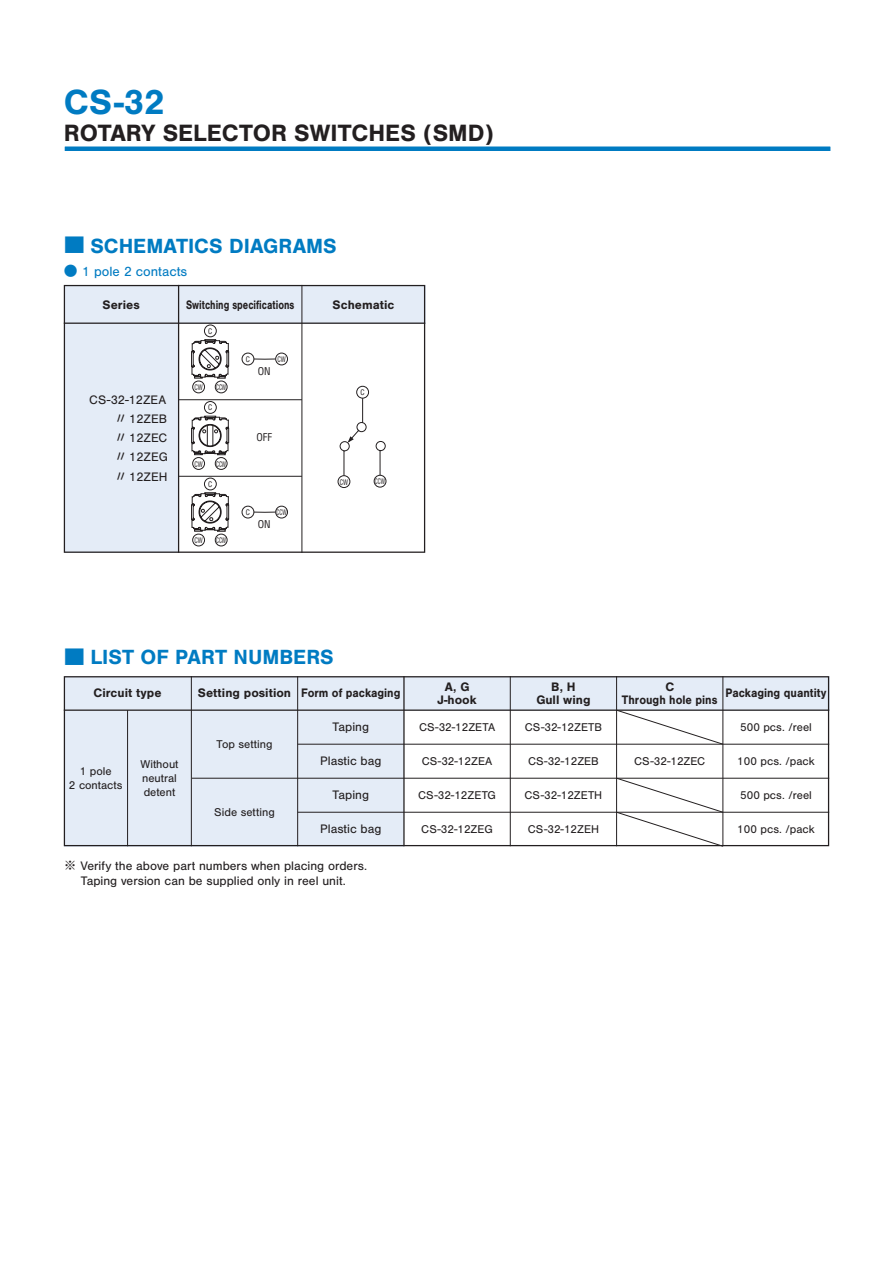
<style>
.page{position:relative;width:893px;height:1263px;background:#fff}
.page>*{position:absolute;margin:0;border:0;box-sizing:border-box;transform-origin:0 0}
.t1{font:700 36.15px "Nimbus San";color:#007bc2}
.t2{font:700 24.45px "Nimbus San";color:#231f20}
.t3{font:700 21.3px "Nimbus San";color:#007bc2}
.t4{font:13.8px "Nimbus San";color:#007bc2}
.t5{font:12.75px/19.2px "Nimbus San";color:#231f20;text-align:justify}
.t6{font:700 12.75px/13.8px "Nimbus San";color:#231f20;text-align:center}
.t7{font:700 12.75px "Nimbus San";color:#231f20;scale:.9 1}
.t8{font:700 12.75px "Nimbus San";color:#231f20;scale:.76 1}
.t9{font:11.7px/13.8px "Nimbus San";color:#231f20;text-align:center}
.t10{font:condensed 10.5px "Helvetica";color:#231f20}
.t11{font:condensed 7.5px "Helvetica";color:#231f20;scale:.7 1}
.t12{font:condensed 7.5px "Helvetica";color:#231f20;scale:.8 1}
.t13{font:condensed 7.5px "Helvetica";color:#231f20}
.s1{font-family:"UD Shin Go Pro";font-weight:500;font-size:19.2px}
.s2{font-family:"UD Shin Go Pro"}
</style>
<div class="page">
<div style="left:64px;top:285px;width:115px;height:38px;background:#e4ecf7"></div>
<div style="left:64px;top:323px;width:115px;height:230px;background:#e4ecf7"></div>
<div style="left:179px;top:285px;width:123px;height:38px;background:#e4ecf7"></div>
<div style="left:302px;top:285px;width:123px;height:38px;background:#e4ecf7"></div>
<svg style="left:339px;top:399px;width:47px;height:78px"></svg>
<div style="left:356px;top:386px;width:13px;height:13px;border:1px solid #231f20;border-radius:50%"></div>
<div style="left:275px;top:353px;width:13px;height:12px;border:1px solid #231f20;border-radius:50%"></div>
<div style="left:192px;top:534px;width:13px;height:12px;border:1px solid #231f20;border-radius:50%"></div>
<div style="left:215px;top:534px;width:13px;height:12px;border:1px solid #231f20;border-radius:50%"></div>
<div style="left:338px;top:475px;width:12px;height:13px;border:1px solid #231f20;border-radius:50%"></div>
<div style="left:374px;top:475px;width:12px;height:13px;border:1px solid #231f20;border-radius:50%"></div>
<div style="left:275px;top:506px;width:13px;height:12px;border:1px solid #231f20;border-radius:50%"></div>
<svg style="left:191px;top:324px;width:85px;height:208px"></svg>
<hr style="left:64px;top:323px;width:361px;height:1px;background:#231f20">
<hr style="left:179px;top:399px;width:123px;height:1px;background:#231f20">
<hr style="left:179px;top:476px;width:123px;height:1px;background:#231f20">
<hr style="left:178px;top:285px;width:1px;height:268px;background:#231f20">
<hr style="left:302px;top:285px;width:1px;height:268px;background:#231f20">
<div style="left:64px;top:676px;width:127px;height:34px;background:#e4ecf7"></div>
<div style="left:64px;top:710px;width:64px;height:136px;background:#e4ecf7"></div>
<div style="left:128px;top:710px;width:63px;height:136px;background:#e4ecf7"></div>
<div style="left:191px;top:676px;width:107px;height:34px;background:#e4ecf7"></div>
<div style="left:191px;top:710px;width:107px;height:68px;background:#e4ecf7"></div>
<div style="left:191px;top:778px;width:107px;height:68px;background:#e4ecf7"></div>
<div style="left:298px;top:676px;width:106px;height:34px;background:#e4ecf7"></div>
<div style="left:298px;top:710px;width:106px;height:34px;background:#e4ecf7"></div>
<div style="left:298px;top:744px;width:106px;height:34px;background:#e4ecf7"></div>
<div style="left:298px;top:778px;width:106px;height:34px;background:#e4ecf7"></div>
<div style="left:298px;top:812px;width:106px;height:34px;background:#e4ecf7"></div>
<div style="left:404px;top:676px;width:106px;height:34px;background:#e4ecf7"></div>
<div style="left:617px;top:676px;width:106px;height:34px;background:#e4ecf7"></div>
<div style="left:510px;top:676px;width:107px;height:34px;background:#e4ecf7"></div>
<div style="left:723px;top:676px;width:106px;height:34px;background:#e4ecf7"></div>
<hr style="left:64px;top:709px;width:765px;height:2px;background:#231f20">
<hr style="left:298px;top:812px;width:531px;height:1px;background:#231f20">
<hr style="left:192px;top:778px;width:637px;height:1px;background:#231f20">
<hr style="left:191px;top:676px;width:1px;height:170px;background:#231f20">
<hr style="left:127px;top:710px;width:1px;height:136px;background:#231f20">
<hr style="left:297px;top:676px;width:1px;height:170px;background:#231f20">
<hr style="left:403px;top:676px;width:2px;height:170px;background:#231f20">
<hr style="left:510px;top:676px;width:1px;height:170px;background:#231f20">
<hr style="left:616px;top:676px;width:1px;height:170px;background:#231f20">
<hr style="left:723px;top:676px;width:1px;height:170px;background:#231f20">
<div style="left:64px;top:285px;width:361px;height:268px;border:1px solid #231f20"></div>
<svg style="left:616px;top:710px;width:107px;height:34px"></svg>
<svg style="left:616px;top:778px;width:107px;height:69px"></svg>
<hr style="left:298px;top:744px;width:531px;height:1px;background:#231f20">
<div style="left:64px;top:676px;width:765px;height:170px;border:1px solid #231f20"></div>
<hr style="left:65px;top:147px;width:765px;height:4px;background:#007bc2">
<h1 class="t1" style="left:64px;top:82px;width:102px">CS-32</h1>
<h2 class="t2" style="left:64px;top:119px;width:432px">ROTARY SELECTOR SWITCHES (SMD)</h2>
<h3 class="t3" style="left:64px;top:234px;width:274px"><span class="s1">■</span> SCHEMATICS DIAGRAMS</h3>
<p class="t4" style="left:64px;top:264px;width:125px"><span class="s2">●</span> 1 pole 2 contacts</p>
<p class="t6" style="left:103px;top:298px;width:39px">Series</p>
<p class="t8" style="left:186px;top:298px;width:144px">Switching specifications</p>
<p class="t6" style="left:333px;top:298px;width:63px">Schematic</p>
<p class="t13" style="left:208px;top:326px;width:6px">C</p>
<p class="t5" style="left:115px;top:390px;width:55px;text-indent:-25px">CS-32-12ZEA<span class="s2">〃</span> 12ZEB<span class="s2">〃</span> 12ZEC<span class="s2">〃</span> 12ZEG<span class="s2">〃</span> 12ZEH</p>
<p class="t12" style="left:194px;top:383px;width:12px">CW</p>
<p class="t11" style="left:216px;top:383px;width:16px">CCW</p>
<p class="t13" style="left:208px;top:403px;width:6px">C</p>
<p class="t12" style="left:194px;top:459px;width:12px">CW</p>
<p class="t11" style="left:216px;top:459px;width:16px">CCW</p>
<p class="t13" style="left:208px;top:480px;width:6px">C</p>
<p class="t12" style="left:194px;top:536px;width:12px">CW</p>
<p class="t11" style="left:216px;top:536px;width:16px">CCW</p>
<p class="t13" style="left:246px;top:355px;width:6px">C</p>
<p class="t12" style="left:277px;top:355px;width:12px">CW</p>
<p class="t10" style="left:258px;top:364px;width:14px">ON</p>
<p class="t10" style="left:256px;top:430px;width:17px">OFF</p>
<p class="t13" style="left:246px;top:508px;width:6px">C</p>
<p class="t11" style="left:276px;top:508px;width:16px">CCW</p>
<p class="t10" style="left:258px;top:517px;width:14px">ON</p>
<p class="t13" style="left:361px;top:388px;width:6px">C</p>
<p class="t12" style="left:340px;top:477px;width:12px">CW</p>
<p class="t11" style="left:375px;top:477px;width:16px">CCW</p>
<h3 class="t3" style="left:64px;top:645px;width:271px"><span class="s1">■</span> LIST OF PART NUMBERS</h3>
<p class="t6" style="left:94px;top:686px;width:69px">Circuit type</p>
<p class="t6" style="left:198px;top:686px;width:95px">Setting position</p>
<p class="t7" style="left:301px;top:686px;width:112px">Form of packaging</p>
<p class="t5" style="left:333px;top:718px;width:38px">Taping</p>
<p class="t5" style="left:320px;top:752px;width:63px">Plastic bag</p>
<p class="t5" style="left:333px;top:786px;width:38px">Taping</p>
<p class="t5" style="left:320px;top:820px;width:63px">Plastic bag</p>
<p class="t9" style="left:217px;top:737px;width:57px">Top setting</p>
<p class="t9" style="left:69px;top:765px;width:55px">1 pole<br>2 contacts</p>
<p class="t9" style="left:140px;top:758px;width:40px;text-align:left">Without neutral detent</p>
<p class="t9" style="left:214px;top:805px;width:62px">Side setting</p>
<p class="t5" style="left:64px;top:859px;width:305px;line-height:14.2px;text-align:center"><span class="s2">※</span> Verify the above part numbers when placing orders.<br>Taping version can be supplied only in reel unit.</p>
<p class="t6" style="left:437px;top:679px;width:41px">A, G<br>J-hook</p>
<p class="t9" style="left:419px;top:720px;width:78px">CS-32-12ZETA</p>
<p class="t9" style="left:525px;top:720px;width:79px">CS-32-12ZETB</p>
<p class="t9" style="left:422px;top:754px;width:72px">CS-32-12ZEA</p>
<p class="t9" style="left:528px;top:754px;width:72px">CS-32-12ZEB</p>
<p class="t9" style="left:634px;top:754px;width:73px">CS-32-12ZEC</p>
<p class="t9" style="left:418px;top:788px;width:79px">CS-32-12ZETG</p>
<p class="t9" style="left:525px;top:788px;width:79px">CS-32-12ZETH</p>
<p class="t9" style="left:421px;top:822px;width:73px">CS-32-12ZEG</p>
<p class="t9" style="left:528px;top:822px;width:73px">CS-32-12ZEH</p>
<p class="t6" style="left:622px;top:679px;width:97px">C<br>Through hole pins</p>
<p class="t6" style="left:536px;top:679px;width:56px">B, H<br>Gull wing</p>
<p class="t7" style="left:725px;top:686px;width:114px">Packaging quantity</p>
<p class="t9" style="left:740px;top:720px;width:73px">500 pcs. /reel</p>
<p class="t9" style="left:737px;top:754px;width:79px">100 pcs. /pack</p>
<p class="t9" style="left:740px;top:788px;width:73px">500 pcs. /reel</p>
<p class="t9" style="left:737px;top:822px;width:79px">100 pcs. /pack</p>
</div>
